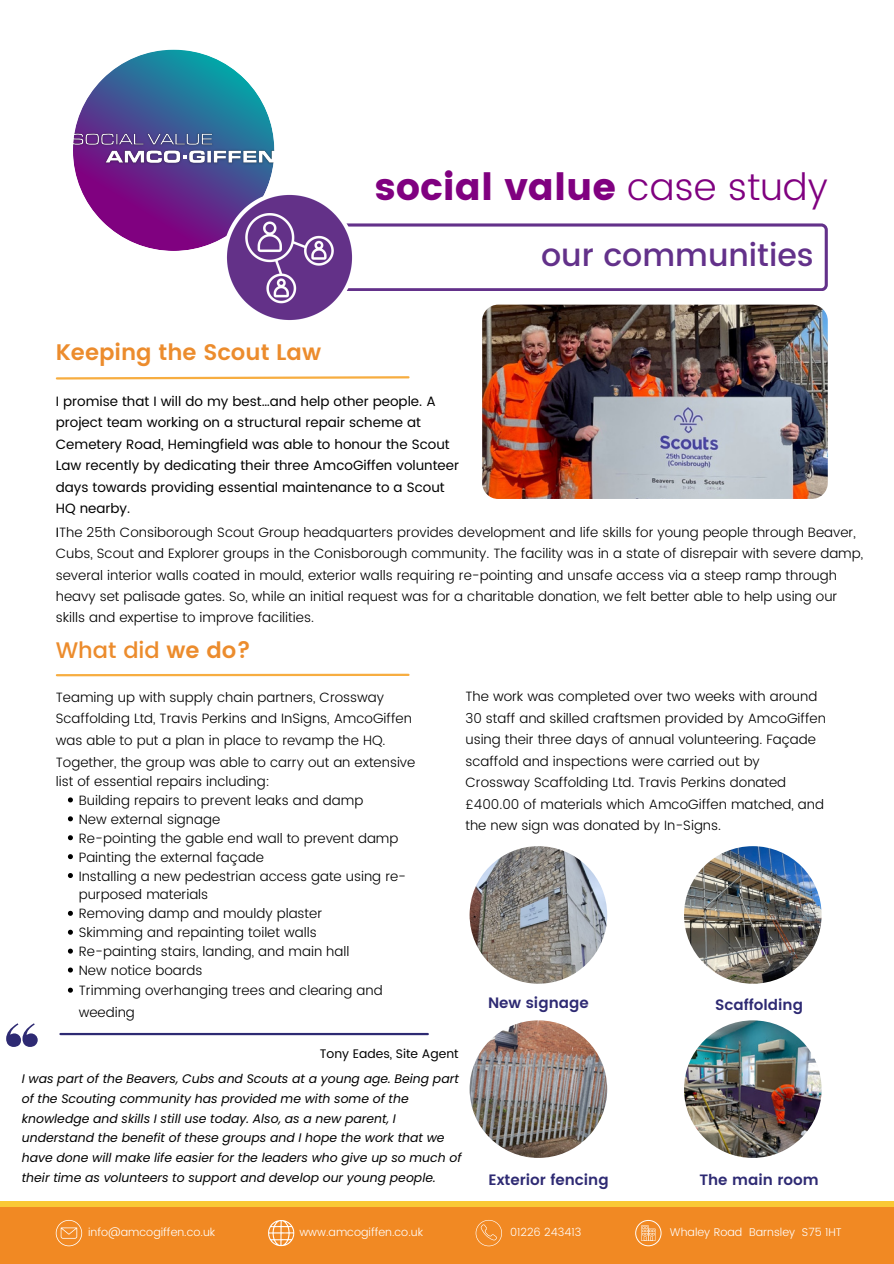
<style>
.page{position:relative;width:894px;height:1264px;background:#fff}
.page>*{position:absolute;margin:0;border:0;box-sizing:border-box;transform-origin:0 0}
.t1{font:37.5px "Poppins";color:#800080}
.t2{font:500 31.5px "Poppins";color:#63318a}
.t3{font:600 22.5px "Poppins";color:#ec8c2d}
.t4{font:500 22.5px "Poppins";color:#ec8c2d}
.t5{font:600 15px "Poppins";color:#2e2a73}
.t6{font:300 13.5px/21.5px "Poppins";color:#000}
.t7{font:13.5px/21.5px "Poppins";color:#000}
.t8{font:italic 12.45px/19.8px "Poppins";color:#000}
.t9{font:12.45px "Poppins";color:#000}
.t10{font:300 11.25px "Poppins";color:#fff}
.s1{font-weight:300}
.s2{font-weight:400}
.s3{font-weight:600}
</style>
<div class="page">
<div style="left:0;top:1203px;width:893px;height:60px;background:#f18923"></div>
<div style="left:0;top:1201px;width:893px;height:5px;background:#fac835"></div>
<svg style="left:268px;top:1220px;width:26px;height:26px"></svg>
<svg style="left:56px;top:1220px;width:26px;height:26px"></svg>
<svg style="left:475px;top:1220px;width:27px;height:26px"></svg>
<svg style="left:635px;top:1220px;width:26px;height:26px"></svg>
<img style="left:469px;top:846px;width:138px;height:137px;border-radius:50%">
<img style="left:683px;top:846px;width:138px;height:137px;border-radius:50%">
<hr style="left:57px;top:673px;width:351px;height:3px;background:#f7ad40">
<svg style="left:55px;top:376px;width:355px;height:4px"></svg>
<svg style="left:73px;top:49px;width:754px;height:267px"></svg>
<img style="left:219px;top:187px;width:140px;height:133px">
<img style="left:482px;top:304px;width:345px;height:195px;border-radius:16px">
<svg style="left:68px;top:797px;width:5px;height:5px"></svg>
<svg style="left:68px;top:816px;width:5px;height:5px"></svg>
<svg style="left:68px;top:835px;width:5px;height:5px"></svg>
<svg style="left:68px;top:854px;width:5px;height:5px"></svg>
<svg style="left:68px;top:873px;width:5px;height:5px"></svg>
<svg style="left:68px;top:910px;width:5px;height:5px"></svg>
<svg style="left:68px;top:929px;width:5px;height:5px"></svg>
<svg style="left:68px;top:948px;width:5px;height:5px"></svg>
<svg style="left:68px;top:967px;width:5px;height:5px"></svg>
<svg style="left:68px;top:987px;width:5px;height:5px"></svg>
<hr style="left:60px;top:1032px;width:367px;height:3px;background:#2e2a73">
<svg style="left:6px;top:1023px;width:32px;height:23px"></svg>
<img style="left:469px;top:1020px;width:138px;height:137px;border-radius:50%">
<img style="left:683px;top:1020px;width:138px;height:137px;border-radius:50%">
<p class="t1" style="left:375px;top:165px;width:454px">social value <span class="s1">case study</span></p>
<p class="t3" style="left:56px;top:339px;width:267px">Keeping the Scout Law</p>
<p class="t2" style="left:541px;top:236px;width:274px">our communities</p>
<p class="t7" style="left:56px;top:390px;width:405px">I promise that I will do my best…and help other people. A project team working on a structural repair scheme at Cemetery Road, Hemingfield was able to honour the Scout Law recently by dedicating their three AmcoGiffen volunteer days towards providing essential maintenance to a Scout HQ nearby.</p>
<p class="t6" style="left:56px;top:521px;width:808px"><span class="s2">I</span>The 25th Consiborough Scout Group headquarters provides development and life skills for young people through Beaver, Cubs, Scout and Explorer groups in the Conisborough community. The facility was in a state of disrepair with severe damp, several interior walls coated in mould, exterior walls requiring re-pointing and unsafe access via a steep ramp through heavy set palisade gates. So, while an initial request was for a charitable donation, we felt better able to help using our skills and expertise to improve facilities.</p>
<p class="t4" style="left:56px;top:637px;width:196px">What did <span class="s3">we do?</span></p>
<p class="t6" style="left:56px;top:686px;width:357px">Teaming up with supply chain partners, Crossway<br>Scaffolding Ltd, Travis Perkins and InSigns, AmcoGiffen was able to put a plan in place to revamp the HQ.</p>
<p class="t6" style="left:56px;top:753px;width:361px;line-height:18.9px">Together, the group was able to carry out an extensive list of essential repairs including:</p>
<p class="t6" style="left:79px;top:789px;width:286px">Building repairs to prevent leaks and damp</p>
<p class="t6" style="left:79px;top:808px;width:143px">New external signage</p>
<p class="t6" style="left:79px;top:827px;width:321px">Re-pointing the gable end wall to prevent damp</p>
<p class="t6" style="left:79px;top:846px;width:187px">Painting the external façade</p>
<p class="t6" style="left:79px;top:866px;width:329px;line-height:18.9px">Installing a new pedestrian access gate using re&shy;purposed materials</p>
<p class="t6" style="left:79px;top:903px;width:245px">Removing damp and mouldy plaster</p>
<p class="t6" style="left:79px;top:921px;width:239px">Skimming and repainting toilet walls</p>
<p class="t6" style="left:79px;top:940px;width:272px">Re-painting stairs, landing, and main hall</p>
<p class="t6" style="left:79px;top:959px;width:125px">New notice boards</p>
<p class="t6" style="left:79px;top:979px;width:305px">Trimming overhanging trees and clearing and weeding</p>
<p class="t6" style="left:465px;top:685px;width:362px">The work was completed over two weeks with around 30 staff and skilled craftsmen provided by AmcoGiffen using their three days of annual volunteering. Façade scaffold and inspections were carried out by Crossway Scaffolding Ltd. Travis Perkins donated £400.00 of materials which AmcoGiffen matched, and the new sign was donated by In-Signs.</p>
<p class="t5" style="left:488px;top:994px;width:102px">New signage</p>
<p class="t5" style="left:714px;top:996px;width:89px">Scaffolding</p>
<p class="t9" style="left:320px;top:1046px;width:140px">Tony Eades, Site Agent</p>
<p class="t8" style="left:22px;top:1068px;width:441px">I was part of the Beavers, Cubs and Scouts at a young age. Being part of the Scouting community has provided me with some of the knowledge and skills I still use today. Also, as a new parent, I understand the benefit of these groups and I hope the work that we have done will make life easier for the leaders who give up so much of their time as volunteers to support and develop our young people.</p>
<p class="t5" style="left:488px;top:1170px;width:122px">Exterior fencing</p>
<p class="t5" style="left:699px;top:1170px;width:121px">The main room</p>
<p class="t10" style="left:88px;top:1225px;width:129px">info@amcogiffen.co.uk</p>
<p class="t10" style="left:299px;top:1225px;width:125px">www.amcogiffen.co.uk</p>
<p class="t10" style="left:510px;top:1225px;width:73px">01226 243413</p>
<p class="t10" style="left:669px;top:1225px;width:173px">Whaley Road Barnsley S75 1HT</p>
</div>
